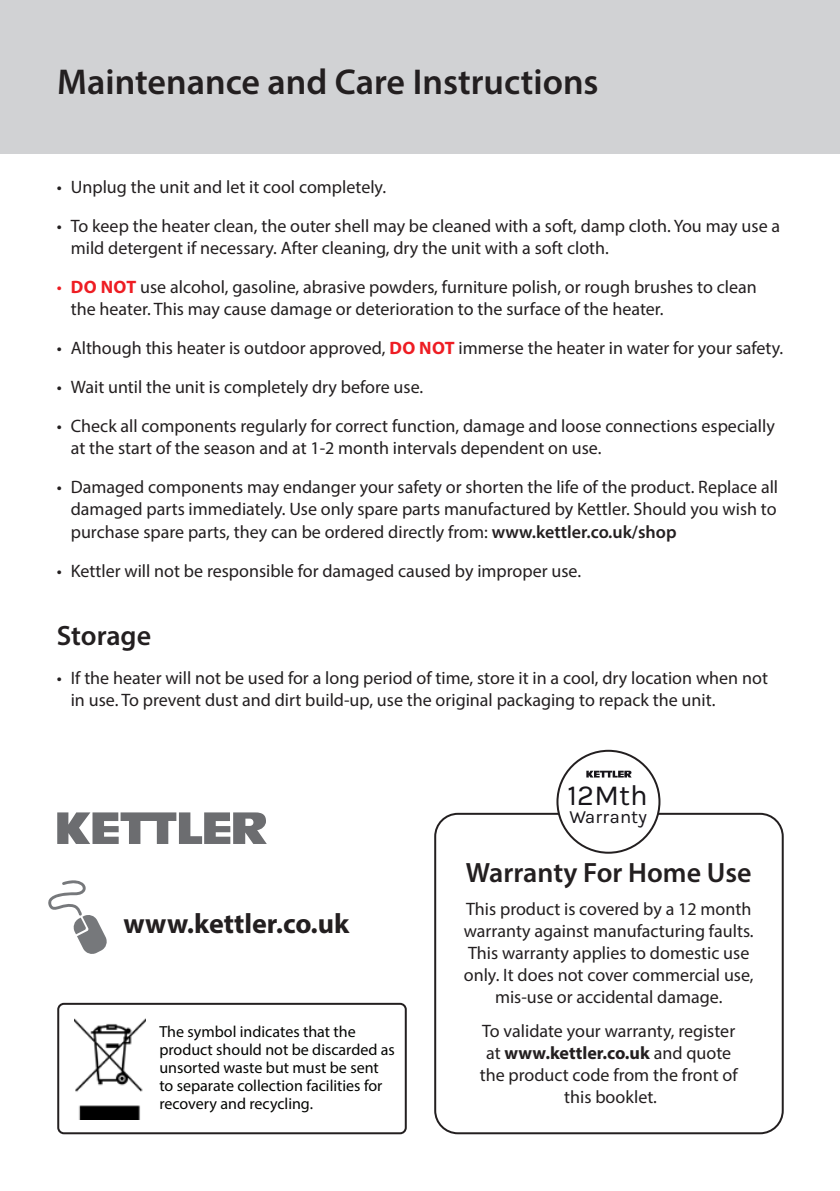
<style>
.page{position:relative;width:840px;height:1191px;background:#fff}
.page>*{position:absolute;margin:0;border:0;box-sizing:border-box;transform-origin:0 0}
.t1{font:600 36px "Myriad Pro";color:#231f20}
.t2{font:29px "Karla";color:#17151a}
.t3{font:600 28px "Myriad Pro";color:#231f20}
.t4{font:700 28px "Myriad Pro";color:#231f20}
.t5{font:18.6px "Karla";color:#17151a}
.t6{font:18px/22px "Myriad Pro";color:#231f20}
.t7{font:16px/18px "Myriad Pro";color:#040503}
.s1{color:#ee1d23}
.s2{font-weight:700;color:#ee1d23}
.s3{font-weight:600}
.s4{font-weight:700}
</style>
<div class="page">
<div style="left:0;top:0;width:839px;height:153px;background:#d1d2d4"></div>
<div style="left:434px;top:813px;width:349px;height:321px;border:2px solid #231f20;border-radius:23px"></div>
<div style="left:557px;top:751px;width:102px;height:101px;background:#fff;border-radius:50%"></div>
<div style="left:556px;top:750px;width:104px;height:103px;border:2px solid #231f20;border-radius:50%"></div>
<svg style="left:586px;top:770px;width:45px;height:7px"></svg>
<svg style="left:48px;top:880px;width:59px;height:74px"></svg>
<svg style="left:57px;top:812px;width:210px;height:32px"></svg>
<div style="left:57px;top:1002px;width:349px;height:132px;border:2px solid #231f20;border-radius:6px"></div>
<img style="left:75px;top:1018px;width:71px;height:101px">
<h1 class="t1" style="left:57px;top:59px;width:542px">Maintenance and Care Instructions</h1>
<p class="t6" style="left:57px;top:176px;width:331px">• Unplug the unit and let it cool completely.</p>
<p class="t6" style="left:71px;top:215px;width:710px;text-indent:-14px">• To keep the heater clean, the outer shell may be cleaned with a soft, damp cloth. You may use a mild detergent if necessary. After cleaning, dry the unit with a soft cloth.</p>
<p class="t6" style="left:71px;top:276px;width:687px;text-indent:-14px"><span class="s1">•</span> <span class="s2">DO NOT</span> use alcohol, gasoline, abrasive powders, furniture polish, or rough brushes to clean the heater. This may cause damage or deterioration to the surface of the heater.</p>
<p class="t6" style="left:57px;top:337px;width:727px">• Although this heater is outdoor approved, <span class="s2">DO NOT</span> immerse the heater in water for your safety.</p>
<p class="t6" style="left:57px;top:376px;width:368px">• Wait until the unit is completely dry before use.</p>
<p class="t6" style="left:71px;top:415px;width:705px;text-indent:-14px">• Check all components regularly for correct function, damage and loose connections especially at the start of the season and at 1-2 month intervals dependent on use.</p>
<p class="t6" style="left:71px;top:476px;width:708px;text-align:justify;text-indent:-14px">• Damaged components may endanger your safety or shorten the life of the product. Replace all damaged parts immediately. Use only spare parts manufactured by Kettler. Should you wish to purchase spare parts, they can be ordered directly from: <span class="s3">www.kettler.co.uk/shop</span></p>
<p class="t6" style="left:57px;top:559px;width:525px">• Kettler will not be responsible for damaged caused by improper use.</p>
<h3 class="t3" style="left:57px;top:617px;width:96px">Storage</h3>
<p class="t6" style="left:71px;top:666px;width:698px;text-indent:-14px">• If the heater will not be used for a long period of time, store it in a cool, dry location when not in use. To prevent dust and dirt build-up, use the original packaging to repack the unit.</p>
<h3 class="t4" style="left:123px;top:905px;width:227px">www.kettler.co.uk</h3>
<p class="t7" style="left:159px;top:1022px;width:237px">The symbol indicates that the product should not be discarded as unsorted waste but must be sent to separate collection facilities for recovery and recycling.</p>
<h2 class="t2" style="left:567px;top:779px;width:82px">12 Mth</h2>
<p class="t5" style="left:569px;top:806px;width:79px">Warranty</p>
<h3 class="t3" style="left:465px;top:854px;width:287px">Warranty For Home Use</h3>
<p class="t6" style="left:463px;top:898px;width:291px;text-align:center">This product is covered by a 12 month warranty against manufacturing faults.<br>This warranty applies to domestic use only. It does not cover commercial use, mis-use or accidental damage.</p>
<p class="t6" style="left:479px;top:1019px;width:259px;text-align:center">To validate your warranty, register at <span class="s4">www.kettler.co.uk</span> and quote the product code from the front of this booklet.</p>
</div>
